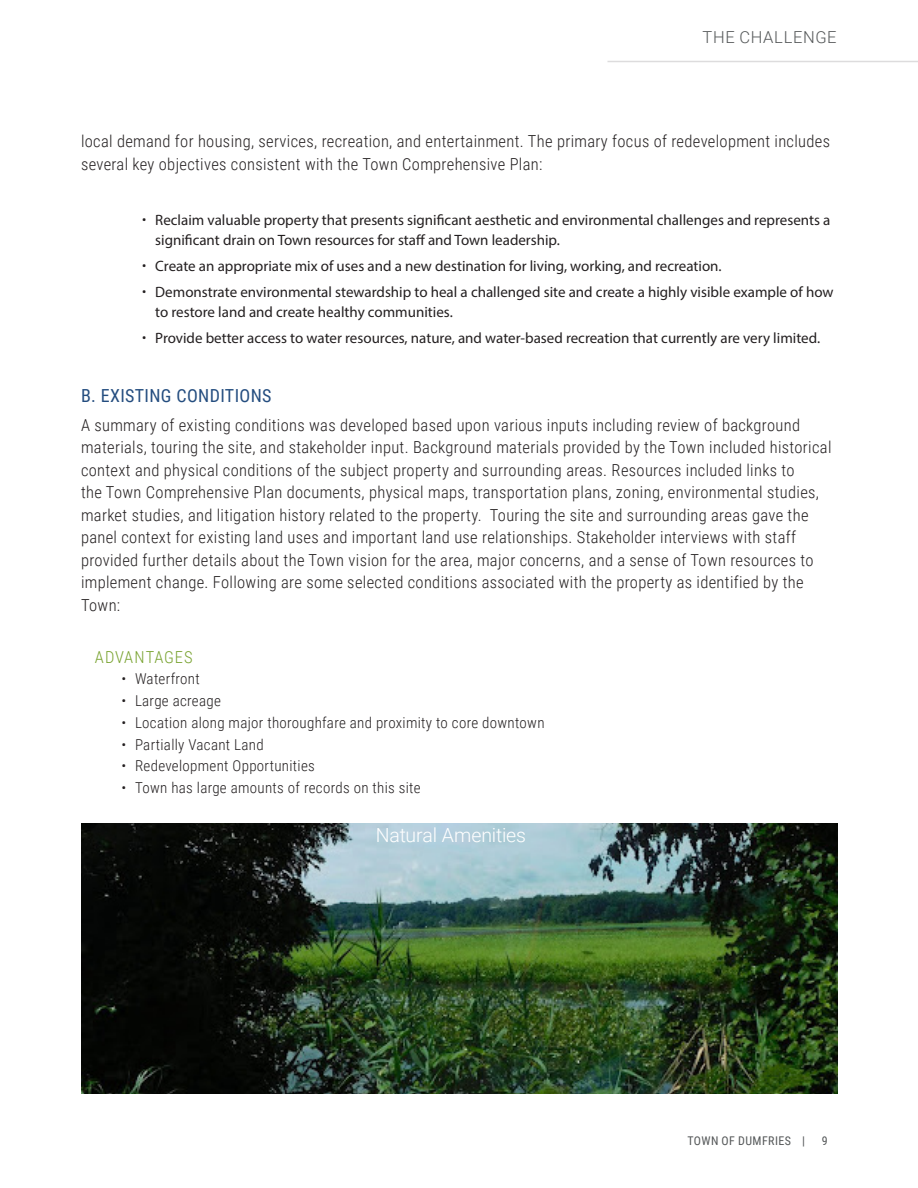
<style>
.page{position:relative;width:918px;height:1188px;background:#fff}
.page>*{position:absolute;margin:0;border:0;box-sizing:border-box;transform-origin:0 0}
.H2_1{font:300 19.5px "Roboto";letter-spacing:-.01em;color:#fff}
.Body{font:18px "Roboto Condensed";letter-spacing:.02em;color:#244d7f}
.Body-2{font:300 16.5px/22.5px "Roboto Condensed";letter-spacing:.02em;color:#231f20}
.Section_Heading{font:300 16.5px "Roboto";letter-spacing:.04em;color:#545758}
.Body-3{font:300 16.5px "Roboto Condensed";letter-spacing:.05em;color:#78a22f}
.t1{font:15px/19.5px "Myriad Pro";color:#231f20}
.t2{font:300 15px "Roboto Condensed";letter-spacing:.02em;color:#231f20}
.t3{font:12px "Roboto Condensed";letter-spacing:.035em;color:#545758}
.s1{font-family:"Roboto Condensed";font-weight:300}
</style>
<div class="page">
<hr style="left:608px;top:61px;width:310px;height:1px;background:#dddcdd">
<img style="left:81px;top:824px;width:756px;height:270px">
<p class="Section_Heading" style="left:703px;top:26px;width:136px">THE CHALLENGE</p>
<p class="Body-2" style="left:81px;top:130px;width:751px">local demand for housing, services, recreation, and entertainment. The primary focus of redevelopment includes several key objectives consistent with the Town Comprehensive Plan:</p>
<p class="t1" style="left:155px;top:210px;width:677px;text-indent:-14px"><span class="s1">•</span> Reclaim valuable property that presents significant aesthetic and environmental challenges and represents a significant drain on Town resources for staff and Town leadership.</p>
<p class="t1" style="left:142px;top:256px;width:581px"><span class="s1">•</span> Create an appropriate mix of uses and a new destination for living, working, and recreation.</p>
<p class="t1" style="left:155px;top:282px;width:680px;text-indent:-14px"><span class="s1">•</span> Demonstrate environmental stewardship to heal a challenged site and create a highly visible example of how to restore land and create healthy communities.</p>
<p class="t1" style="left:142px;top:328px;width:680px"><span class="s1">•</span> Provide better access to water resources, nature, and water-based recreation that currently are very limited.</p>
<p class="Body" style="left:81px;top:383px;width:192px">B. EXISTING CONDITIONS</p>
<p class="Body-2" style="left:81px;top:413px;width:752px">A summary of existing conditions was developed based upon various inputs including review of background materials, touring the site, and stakeholder input. Background materials provided by the Town included historical context and physical conditions of the subject property and surrounding areas. Resources included links to<br>the Town Comprehensive Plan documents, physical maps, transportation plans, zoning, environmental studies, market studies, and litigation history related to the property. Touring the site and surrounding areas gave the panel context for existing land uses and important land use relationships. Stakeholder interviews with staff provided further details about the Town vision for the area, major concerns, and a sense of Town resources to implement change. Following are some selected conditions associated with the property as identified by the Town:</p>
<p class="Body-3" style="left:95px;top:645px;width:99px">ADVANTAGES</p>
<p class="t2" style="left:122px;top:669px;width:80px">• Waterfront</p>
<p class="t2" style="left:122px;top:690px;width:101px">• Large acreage</p>
<p class="t2" style="left:122px;top:712px;width:425px">• Location along major thoroughfare and proximity to core downtown</p>
<p class="t2" style="left:122px;top:734px;width:144px">• Partially Vacant Land</p>
<p class="t2" style="left:122px;top:756px;width:195px">• Redevelopment Opportunities</p>
<p class="t2" style="left:122px;top:777px;width:301px">• Town has large amounts of records on this site</p>
<p class="H2_1" style="left:376px;top:821px;width:152px">Natural Amenities</p>
<p class="t3" style="left:687px;top:1132px;width:119px">TOWN OF DUMFRIES |</p>
<p class="t3" style="left:822px;top:1132px;width:7px">9</p>
</div>
